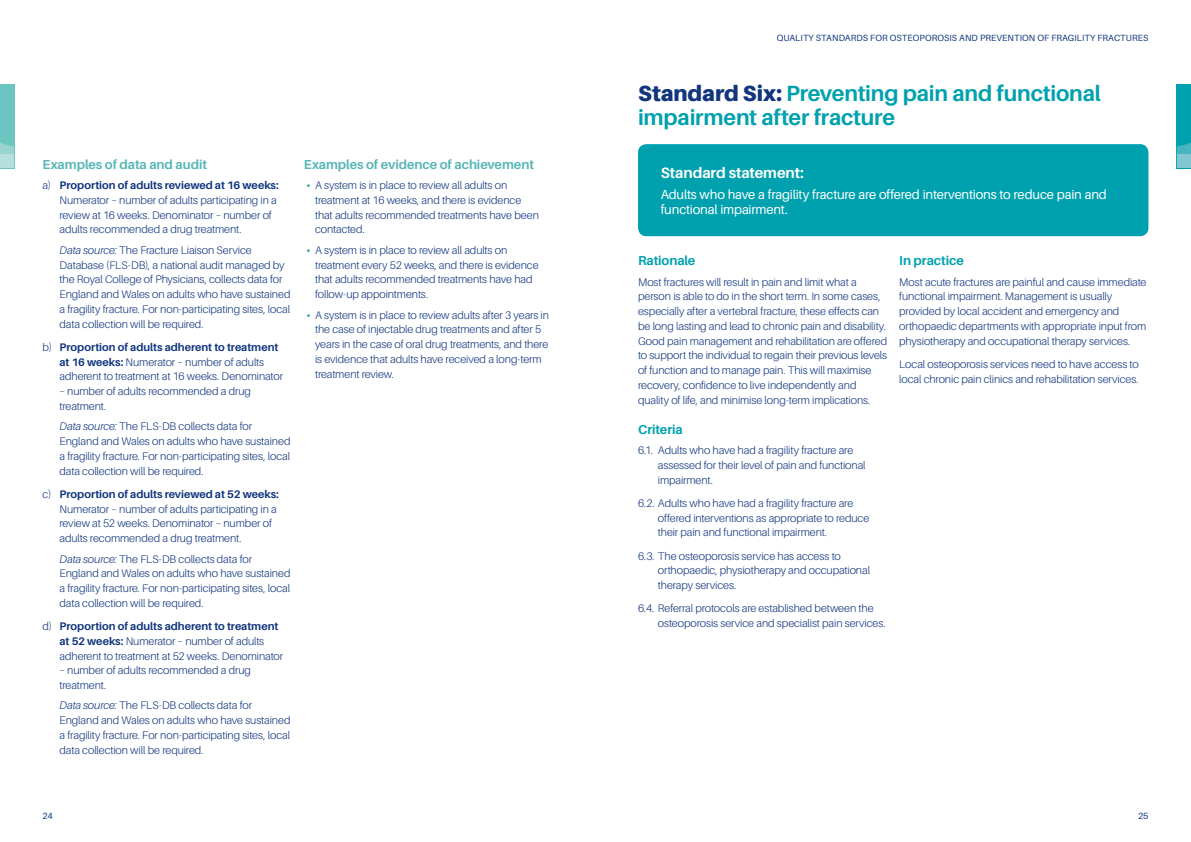
<style>
.page{position:relative;width:1191px;height:842px;background:#fff}
.page>*{position:absolute;margin:0;border:0;box-sizing:border-box;transform-origin:0 0}
.Heading_1{font:700 22px/24px "Aileron";letter-spacing:-.01em;color:#00a1ae}
.t1{font:700 15px "Aileron";letter-spacing:-.01em;color:#fff}
.t2{font:13px/14.8px "Aileron";letter-spacing:-.015em;color:#fff}
.Heading_2{font:700 13px "Aileron";letter-spacing:-.005em;color:#59b6b6}
.Heading_2-2{font:700 13px "Aileron";letter-spacing:-.01em;color:#00a1ae}
.List_Paragraph_last{font:300 11px/14.8px "Aileron";letter-spacing:-.01em;color:#11367e}
.List_Paragraph{font:300 11px/14.8px "Aileron";letter-spacing:-.01em;color:#11367e}
.t3{font:9px "Aileron";letter-spacing:.01em;color:#11367e}
.s1{font-weight:700}
.s2{font-style:italic}
.s3{font-weight:700;color:#2c9f9d}
.s4{font-weight:900;color:#11367e}
</style>
<div class="page">
<div style="left:638px;top:144px;width:510px;height:92px;background:#00a1ae;border-radius:9px"></div>
<div style="left:0;top:84px;width:14px;height:84px;background:#6bc5c0"></div>
<svg style="left:0;top:142px;width:14px;height:26px"></svg>
<div style="left:1176px;top:84px;width:15px;height:84px;background:#00a1ae"></div>
<svg style="left:1176px;top:142px;width:15px;height:26px"></svg>
<p class="Heading_2" style="left:43px;top:157px;width:166px">Examples of data and audit</p>
<p class="List_Paragraph_last" style="left:60px;top:178px;width:221px;text-indent:-17px">a) <span class="s1">Proportion of adults reviewed at 16 weeks:<br></span>Numerator – number of adults participating in a review at 16 weeks. Denominator – number of adults recommended a drug treatment.</p>
<p class="List_Paragraph_last" style="left:60px;top:243px;width:232px"><span class="s2">Data source:</span> The Fracture Liaison Service Database (FLS-DB), a national audit managed by the Royal College of Physicians, collects data for England and Wales on adults who have sustained a fragility fracture. For non-participating sites, local data collection will be required.</p>
<p class="List_Paragraph_last" style="left:60px;top:340px;width:225px;text-indent:-17px">b) <span class="s1">Proportion of adults adherent to treatment at 16 weeks:</span> Numerator – number of adults adherent to treatment at 16 weeks. Denominator</p>
<p class="List_Paragraph_last" style="left:60px;top:384px;width:193px">– number of adults recommended a drug treatment.</p>
<p class="List_Paragraph_last" style="left:60px;top:419px;width:232px"><span class="s2">Data source:</span> The FLS-DB collects data for England and Wales on adults who have sustained a fragility fracture. For non-participating sites, local data collection will be required.</p>
<p class="List_Paragraph_last" style="left:60px;top:487px;width:221px;text-indent:-17px">c) <span class="s1">Proportion of adults reviewed at 52 weeks:<br></span>Numerator – number of adults participating in a review at 52 weeks. Denominator – number of adults recommended a drug treatment.</p>
<p class="List_Paragraph_last" style="left:60px;top:551px;width:232px"><span class="s2">Data source:</span> The FLS-DB collects data for England and Wales on adults who have sustained a fragility fracture. For non-participating sites, local data collection will be required.</p>
<p class="List_Paragraph_last" style="left:60px;top:619px;width:225px;text-indent:-17px">d) <span class="s1">Proportion of adults adherent to treatment at 52 weeks:</span> Numerator – number of adults adherent to treatment at 52 weeks. Denominator</p>
<p class="List_Paragraph_last" style="left:60px;top:663px;width:193px">– number of adults recommended a drug treatment.</p>
<p class="List_Paragraph_last" style="left:60px;top:698px;width:232px"><span class="s2">Data source:</span> The FLS-DB collects data for England and Wales on adults who have sustained a fragility fracture. For non-participating sites, local data collection will be required.</p>
<p class="Heading_2" style="left:304px;top:157px;width:232px">Examples of evidence of achievement</p>
<p class="List_Paragraph" style="left:315px;top:178px;width:225px;text-indent:-9px"><span class="s3">•</span> A system is in place to review all adults on treatment at 16 weeks, and there is evidence that adults recommended treatments have been contacted.</p>
<p class="List_Paragraph" style="left:315px;top:243px;width:225px;text-indent:-9px"><span class="s3">•</span> A system is in place to review all adults on treatment every 52 weeks, and there is evidence that adults recommended treatments have had follow-up appointments.</p>
<p class="List_Paragraph_last" style="left:315px;top:307px;width:235px;text-indent:-9px"><span class="s3">•</span> A system is in place to review adults after 3 years in the case of injectable drug treatments and after 5 years in the case of oral drug treatments, and there is evidence that adults have received a long-term treatment review.</p>
<p class="t3" style="left:43px;top:811px;width:12px">24</p>
<p class="t3" style="left:776px;top:33px;width:373px">QUALITY STANDARDS FOR OSTEOPOROSIS AND PREVENTION OF FRAGILITY FRACTURES</p>
<p class="Heading_1" style="left:638px;top:81px;width:464px"><span class="s4">Standard Six:</span> Preventing pain and functional impairment after fracture</p>
<p class="t1" style="left:660px;top:165px;width:145px">Standard statement:</p>
<p class="t2" style="left:660px;top:187px;width:448px">Adults who have a fragility fracture are offered interventions to reduce pain and functional impairment.</p>
<p class="Heading_2-2" style="left:638px;top:253px;width:59px">Rationale</p>
<p class="List_Paragraph_last" style="left:638px;top:274px;width:251px">Most fractures will result in pain and limit what a person is able to do in the short term. In some cases, especially after a vertebral fracture, these effects can be long lasting and lead to chronic pain and disability.<br>Good pain management and rehabilitation are offered to support the individual to regain their previous levels of function and to manage pain. This will maximise recovery, confidence to live independently and quality of life, and minimise long-term implications.</p>
<p class="Heading_2-2" style="left:638px;top:422px;width:46px">Criteria</p>
<p class="List_Paragraph_last" style="left:658px;top:443px;width:209px;text-indent:-20px">6.1. Adults who have had a fragility fracture are assessed for their level of pain and functional impairment.</p>
<p class="List_Paragraph_last" style="left:658px;top:496px;width:213px;text-indent:-20px">6.2. Adults who have had a fragility fracture are offered interventions as appropriate to reduce their pain and functional impairment.</p>
<p class="List_Paragraph_last" style="left:658px;top:549px;width:214px;text-indent:-20px">6.3. The osteoporosis service has access to orthopaedic, physiotherapy and occupational therapy services.</p>
<p class="List_Paragraph_last" style="left:658px;top:601px;width:229px;text-indent:-20px">6.4. Referral protocols are established between the osteoporosis service and specialist pain services.</p>
<p class="Heading_2-2" style="left:899px;top:253px;width:66px">In practice</p>
<p class="List_Paragraph_last" style="left:899px;top:274px;width:249px">Most acute fractures are painful and cause immediate functional impairment. Management is usually provided by local accident and emergency and orthopaedic departments with appropriate input from physiotherapy and occupational therapy services.</p>
<p class="List_Paragraph_last" style="left:899px;top:357px;width:241px">Local osteoporosis services need to have access to local chronic pain clinics and rehabilitation services.</p>
<p class="t3" style="left:1138px;top:811px;width:12px">25</p>
</div>
